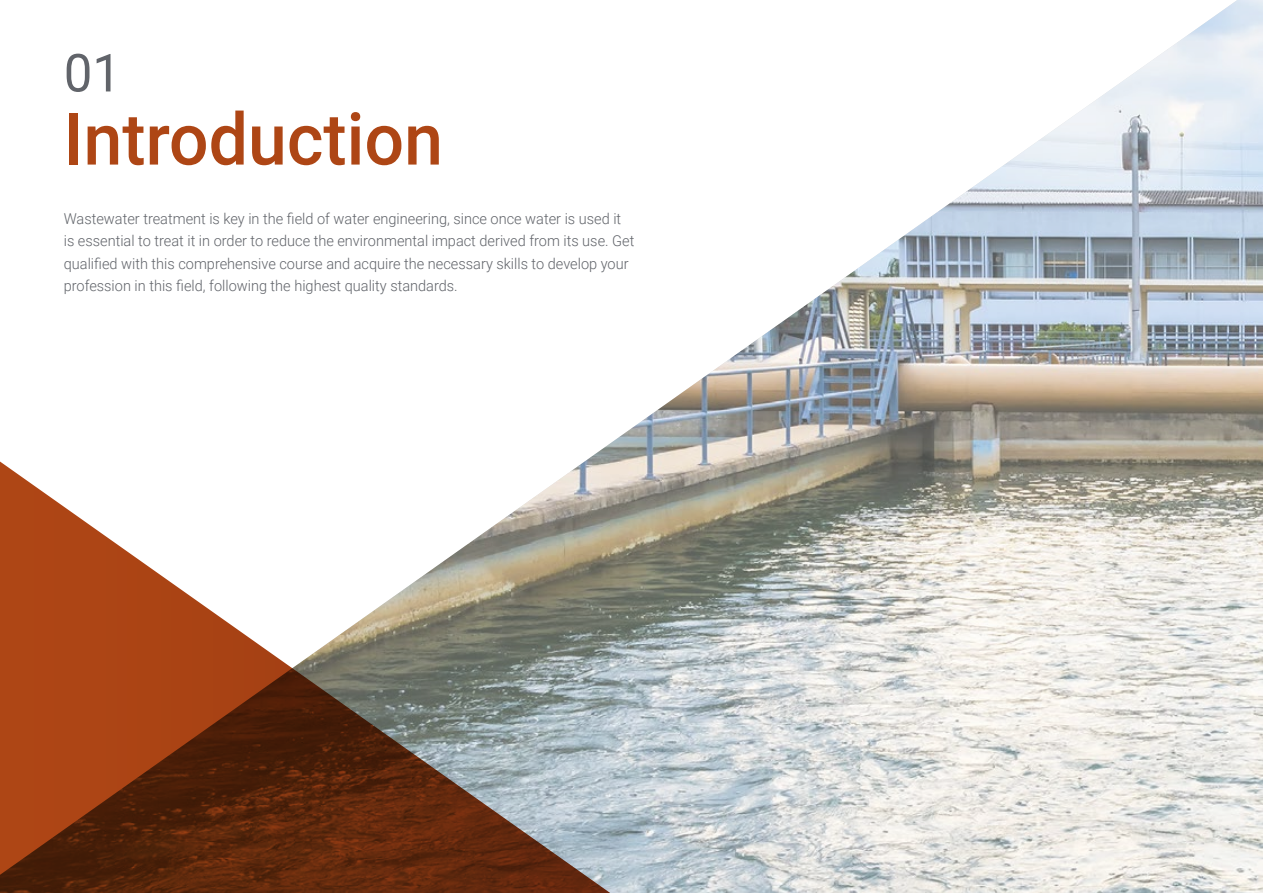
<style>
.page{position:relative;width:1263px;height:893px;background:#fff}
.page>*{position:absolute;margin:0;border:0;box-sizing:border-box;transform-origin:0 0}
.t1{font:500 72px "Roboto";color:#ae4615}
.t2{font:52.5px "Roboto";color:#61646a}
.t3{font:300 15px/22.5px "Roboto";color:#61646a}
</style>
<div class="page">
<img style="left:607px;top:0;width:656px;height:893px">
<svg style="left:0;top:446px;width:640px;height:447px"></svg>
<h2 class="t2" style="left:64px;top:36px;width:59px">01</h2>
<h1 class="t1" style="left:64px;top:89px;width:381px">Introduction</h1>
<p class="t3" style="left:64px;top:207px;width:572px">Wastewater treatment is key in the field of water engineering, since once water is used it is essential to treat it in order to reduce the environmental impact derived from its use. Get qualified with this comprehensive course and acquire the necessary skills to develop your profession in this field, following the highest quality standards.</p>
</div>
